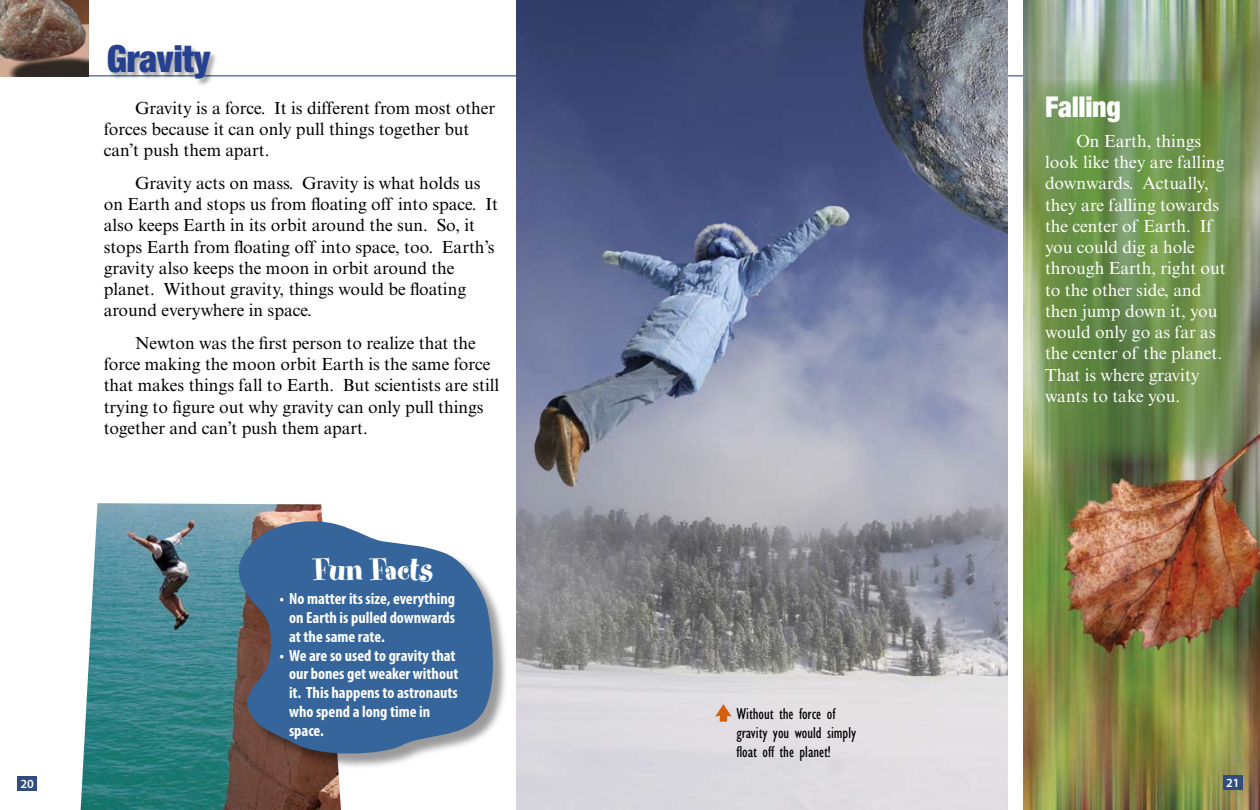
<style>
.page{position:relative;width:1260px;height:810px;background:#fff}
.page>*{position:absolute;margin:0;border:0;box-sizing:border-box;transform-origin:0 0}
.t1{font:900 condensed 37.5px "Helvetica Neue LT Std";letter-spacing:-.01em;color:#24408f}
.t2{font:35px "Spumoni LP Std";letter-spacing:-.01em;color:#fff}
.t3{font:900 condensed 28.75px "Helvetica Neue LT Std";letter-spacing:-.01em;color:#fff}
.t4{font:17.5px/21.2px "Times New Roman MT Std";color:#000}
.t5{font:17.5px/21.2px "Times New Roman MT Std";color:#fff}
.t6{font:700 condensed 16.25px/18.8px "Myriad Pro";color:#fff;text-align:justify}
.t7{font:condensed 16.25px/18.8px "Gill Sans Std";color:#000}
.t8{font:600 12.5px "Myriad Pro";color:#fff}
</style>
<div class="page">
<hr style="left:0;top:75px;width:630px;height:1px;background:#35659b">
<hr style="left:630px;top:75px;width:630px;height:1px;background:#35659b">
<img style="left:80px;top:503px;width:261px;height:307px">
<img style="left:517px;top:0;width:491px;height:810px">
<img style="left:1023px;top:0;width:237px;height:810px">
<img style="left:0;top:0;width:88px;height:76px">
<svg style="left:1032px;top:80px;width:213px;height:384px;background:#6f9051"></svg>
<svg style="left:715px;top:704px;width:17px;height:18px"></svg>
<div style="left:239px;top:522px;width:271px;height:248px;background:#000;opacity:.4"></div>
<svg style="left:233px;top:516px;width:266px;height:241px;background:#57789f"></svg>
<div style="left:17px;top:777px;width:20px;height:14px;background:#314d7f"></div>
<div style="left:1223px;top:775px;width:20px;height:15px;background:#314d7f"></div>
<div style="left:107px;top:45px;width:112px;height:43px;background:#000;opacity:.35"></div>
<h1 class="t1" style="left:107px;top:36px;width:105px">Gravity</h1>
<p class="t4" style="left:104px;top:97px;width:393px;text-indent:31px">Gravity is a force. It is different from most other forces because it can only pull things together but can’t push them apart.</p>
<p class="t4" style="left:104px;top:172px;width:396px;text-indent:31px">Gravity acts on mass. Gravity is what holds us on Earth and stops us from floating off into space. It also keeps Earth in its orbit around the sun. So, it stops Earth from floating off into space, too. Earth’s gravity also keeps the moon in orbit around the planet. Without gravity, things would be floating around everywhere in space.</p>
<p class="t4" style="left:104px;top:332px;width:397px;text-indent:31px">Newton was the first person to realize that the force making the moon orbit Earth is the same force that makes things fall to Earth. But scientists are still trying to figure out why gravity can only pull things together and can’t push them apart.</p>
<h2 class="t2" style="left:314px;top:552px;width:121px">Fun Facts</h2>
<p class="t6" style="left:289px;top:589px;width:167px;text-indent:-10px">• No matter its size, everything on Earth is pulled downwards at the same rate.</p>
<p class="t6" style="left:289px;top:645px;width:171px;text-align:left;text-indent:-10px">• We are so used to gravity that our bones get weaker without it. This happens to astronauts who spend a long time in space.</p>
<p class="t7" style="left:736px;top:705px;width:121px">Without the force of gravity you would simply float off the planet!</p>
<h3 class="t3" style="left:1045px;top:89px;width:77px">Falling</h3>
<p class="t5" style="left:1045px;top:130px;width:182px;text-indent:32px">On Earth, things look like they are falling downwards. Actually, they are falling towards the center of Earth. If you could dig a hole through Earth, right out to the other side, and then jump down it, you would only go as far as the center of the planet.<br>That is where gravity wants to take you.</p>
<p class="t8" style="left:21px;top:776px;width:15px">20</p>
<p class="t8" style="left:1226px;top:775px;width:15px">21</p>
</div>
